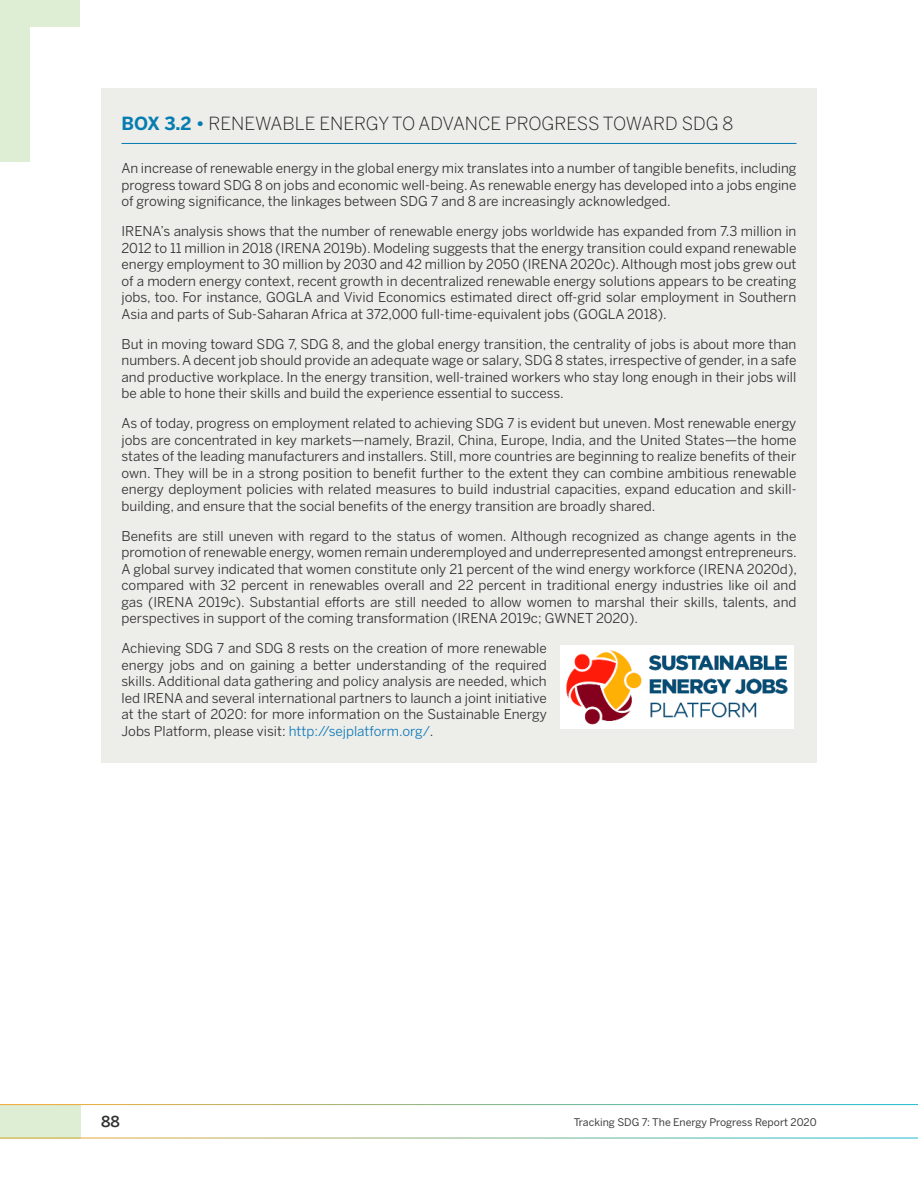
<style>
.page{position:relative;width:918px;height:1188px;background:#fff}
.page>*{position:absolute;margin:0;border:0;box-sizing:border-box;transform-origin:0 0}
.box-title{font:300 18px "Benton Sans";color:#231f20}
.t1{font:500 15px "Benton Sans";color:#312f30}
.bodytext{font:13.5px/16.5px "Benton Sans";color:#312f30;text-align:justify}
.t2{font:10.5px "Benton Sans";color:#3e3e3f}
.s1{font-weight:700;color:#067db1}
.s2{color:#0d7ab9}
</style>
<div class="page">
<div style="left:0;top:1105px;width:81px;height:33px;background:#deeed4"></div>
<div style="left:0;top:0;width:80px;height:162px;background:#deeed4"></div>
<div style="left:30px;top:27px;width:888px;height:149px;background:#fff"></div>
<div style="left:101px;top:88px;width:716px;height:674px;background:#edede9"></div>
<hr style="left:122px;top:143px;width:674px;height:1px;background:#067db1">
<img style="left:560px;top:646px;width:233px;height:82px">
<p class="box-title" style="left:122px;top:112px;width:613px"><span class="s1">BOX 3.2 •</span> RENEWABLE ENERGY TO ADVANCE PROGRESS TOWARD SDG 8</p>
<p class="bodytext" style="left:122px;top:160px;width:677px">An increase of renewable energy in the global energy mix translates into a number of tangible benefits, including progress toward SDG 8 on jobs and economic well-being. As renewable energy has developed into a jobs engine of growing significance, the linkages between SDG 7 and 8 are increasingly acknowledged.</p>
<p class="bodytext" style="left:122px;top:223px;width:677px">IRENA’s analysis shows that the number of renewable energy jobs worldwide has expanded from 7.3 million in 2012 to 11 million in 2018 (IRENA 2019b). Modeling suggests that the energy transition could expand renewable energy employment to 30 million by 2030 and 42 million by 2050 (IRENA 2020c). Although most jobs grew out of a modern energy context, recent growth in decentralized renewable energy solutions appears to be creating jobs, too. For instance, GOGLA and Vivid Economics estimated direct off-grid solar employment in Southern Asia and parts of Sub-Saharan Africa at 372,000 full-time-equivalent jobs (GOGLA 2018).</p>
<p class="bodytext" style="left:122px;top:335px;width:677px">But in moving toward SDG 7, SDG 8, and the global energy transition, the centrality of jobs is about more than numbers. A decent job should provide an adequate wage or salary, SDG 8 states, irrespective of gender, in a safe and productive workplace. In the energy transition, well-trained workers who stay long enough in their jobs will be able to hone their skills and build the experience essential to success.</p>
<p class="bodytext" style="left:122px;top:415px;width:677px">As of today, progress on employment related to achieving SDG 7 is evident but uneven. Most renewable energy jobs are concentrated in key markets—namely, Brazil, China, Europe, India, and the United States—the home states of the leading manufacturers and installers. Still, more countries are beginning to realize benefits of their own. They will be in a strong position to benefit further to the extent they can combine ambitious renewable energy deployment policies with related measures to build industrial capacities, expand education and skill&shy;building, and ensure that the social benefits of the energy transition are broadly shared.</p>
<p class="bodytext" style="left:122px;top:527px;width:677px">Benefits are still uneven with regard to the status of women. Although recognized as change agents in the promotion of renewable energy, women remain underemployed and underrepresented amongst entrepreneurs.<br>A global survey indicated that women constitute only 21 percent of the wind energy workforce (IRENA 2020d), compared with 32 percent in renewables overall and 22 percent in traditional energy industries like oil and gas (IRENA 2019c). Substantial efforts are still needed to allow women to marshal their skills, talents, and perspectives in support of the coming transformation (IRENA 2019c; GWNET 2020).</p>
<p class="bodytext" style="left:122px;top:640px;width:427px">Achieving SDG 7 and SDG 8 rests on the creation of more renewable energy jobs and on gaining a better understanding of the required skills. Additional data gathering and policy analysis are needed, which led IRENA and several international partners to launch a joint initiative at the start of 2020: for more information on the Sustainable Energy Jobs Platform, please visit: <span class="s2">http://sejplatform.org/</span>.</p>
<p class="t1" style="left:101px;top:1113px;width:20px">88</p>
<p class="t2" style="left:574px;top:1115px;width:244px">Tracking SDG 7: The Energy Progress Report 2020</p>
</div>
